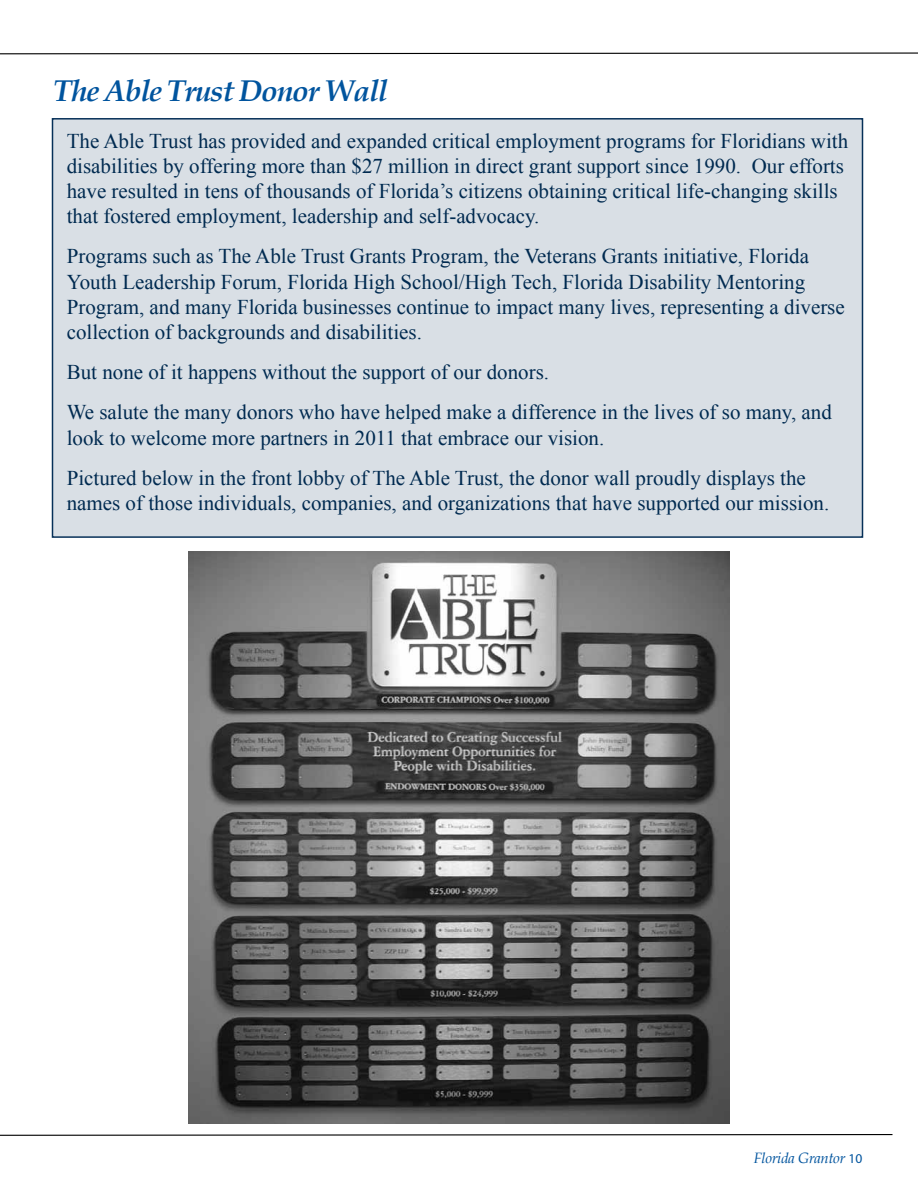
<style>
.page{position:relative;width:918px;height:1188px;background:#fff}
.page>*{position:absolute;margin:0;border:0;box-sizing:border-box;transform-origin:0 0}
.t1{font:italic 700 30px "Book Antiqua";letter-spacing:-.04em;color:#00549e}
.t2{font:21px/25.2px "Times New Roman";color:#002a50}
.t3{font:italic 15px "Book Antiqua";letter-spacing:-.02em;color:#00549e}
.s1{font-family:"Myriad Pro";font-style:normal;font-size:13.5px}
</style>
<div class="page">
<svg style="left:0;top:52px;width:918px;height:3px"></svg>
<svg style="left:0;top:1134px;width:893px;height:2px;background:#6f6f6f"></svg>
<div style="left:52px;top:119px;width:810px;height:418px;background:#d9dfe5"></div>
<div style="left:52px;top:118px;width:811px;height:420px;border:2px solid #063058"></div>
<img style="left:188px;top:552px;width:541px;height:571px">
<h1 class="t1" style="left:54px;top:70px;width:335px">The Able Trust Donor Wall</h1>
<p class="t2" style="left:67px;top:128px;width:783px">The Able Trust has provided and expanded critical employment programs for Floridians with disabilities by offering more than $27 million in direct grant support since 1990. Our efforts have resulted in tens of thousands of Florida’s citizens obtaining critical life-changing skills that fostered employment, leadership and self-advocacy.</p>
<p class="t2" style="left:67px;top:243px;width:780px">Programs such as The Able Trust Grants Program, the Veterans Grants initiative, Florida Youth Leadership Forum, Florida High School/High Tech, Florida Disability Mentoring Program, and many Florida businesses continue to impact many lives, representing a diverse collection of backgrounds and disabilities.</p>
<p class="t2" style="left:67px;top:352px;width:767px;line-height:40.2px">But none of it happens without the support of our donors.<br>We salute the many donors who have helped make a difference in the lives of so many, and</p>
<p class="t2" style="left:67px;top:417px;width:741px;line-height:40.2px">look to welcome more partners in 2011 that embrace our vision.<br>Pictured below in the front lobby of The Able Trust, the donor wall proudly displays the</p>
<p class="t2" style="left:67px;top:490px;width:764px">names of those individuals, companies, and organizations that have supported our mission.</p>
<p class="t3" style="left:753px;top:1148px;width:111px">Florida Grantor <span class="s1">10</span></p>
</div>
